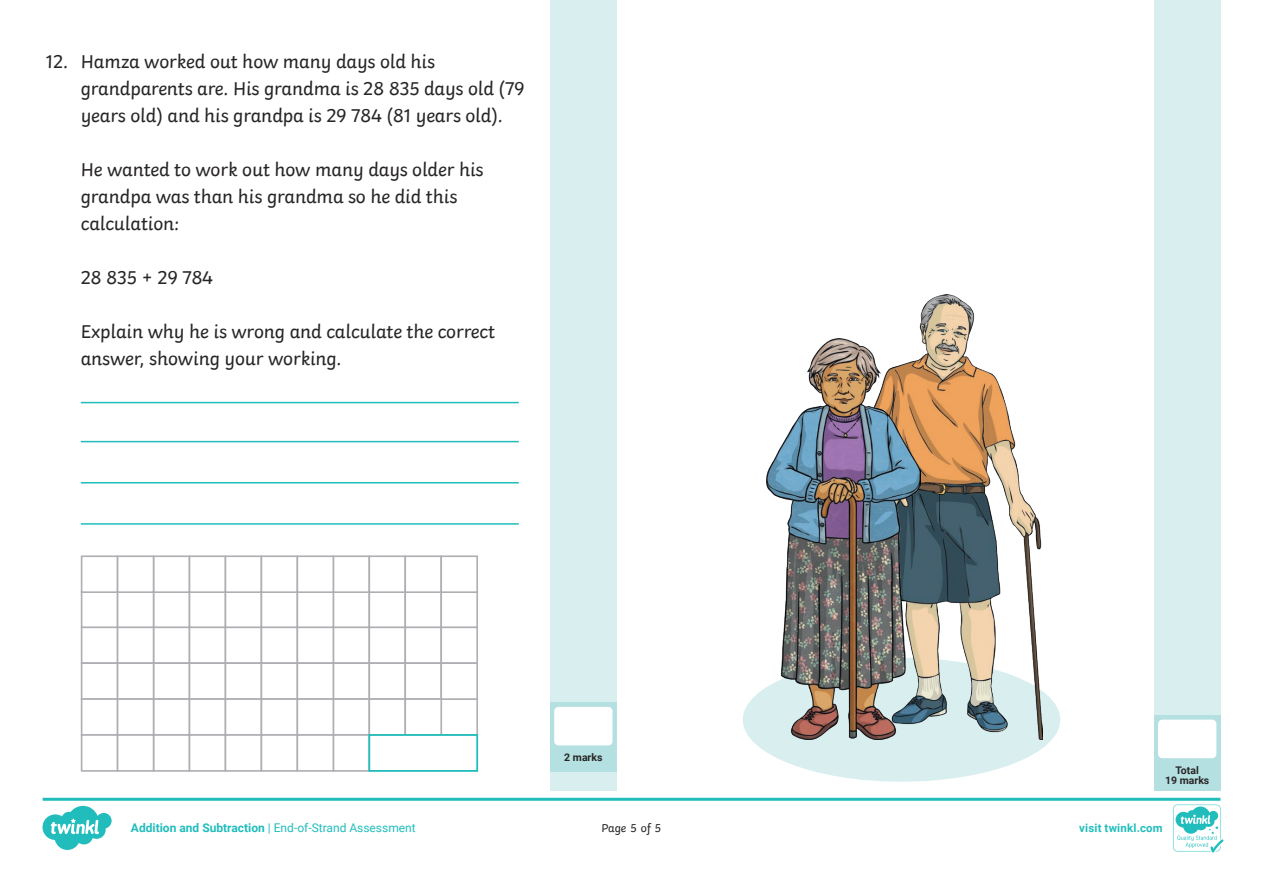
<style>
.page{position:relative;width:1263px;height:893px;background:#fff}
.page>*{position:absolute;margin:0;border:0;box-sizing:border-box;transform-origin:0 0}
.t1{font:19.5px/27px "Twinkl";letter-spacing:-.01em;color:#282526}
.t2{font:12px "Roboto";color:#21bdbd}
.t3{font:12px "Twinkl";letter-spacing:-.005em;color:#282526}
.t4{font:700 11.4px "Roboto";letter-spacing:.02em;color:#21bdbd}
.Marking_Text{font:700 10.5px/10.5px "Roboto";color:#282526;text-align:center}
.s1{font-weight:700}
</style>
<div class="page">
<div style="left:550px;top:0;width:67px;height:791px;background:#d8eeef"></div>
<div style="left:1154px;top:0;width:66px;height:791px;background:#d8eeef"></div>
<div style="left:1154px;top:715px;width:66px;height:76px;background:#b5e0e1"></div>
<div style="left:1158px;top:720px;width:58px;height:38px;background:#fff;border-radius:4px"></div>
<div style="left:550px;top:702px;width:67px;height:70px;background:#b5e0e1"></div>
<div style="left:554px;top:707px;width:58px;height:38px;background:#fff;border-radius:4px"></div>
<hr style="left:81px;top:402px;width:438px;height:1px;background:#21bdbd">
<hr style="left:81px;top:441px;width:438px;height:1px;background:#21bdbd">
<hr style="left:81px;top:482px;width:438px;height:1px;background:#21bdbd">
<hr style="left:81px;top:523px;width:438px;height:2px;background:#21bdbd">
<div style="left:153px;top:626px;width:37px;height:38px;background:#fff;border:2px solid #aeafb3"></div>
<div style="left:153px;top:590px;width:37px;height:38px;background:#fff;border:2px solid #aeafb3"></div>
<div style="left:153px;top:555px;width:37px;height:38px;background:#fff;border:2px solid #aeafb3"></div>
<div style="left:153px;top:662px;width:37px;height:38px;background:#fff;border:2px solid #aeafb3"></div>
<div style="left:153px;top:698px;width:37px;height:38px;background:#fff;border:2px solid #aeafb3"></div>
<div style="left:153px;top:734px;width:37px;height:38px;background:#fff;border:2px solid #aeafb3"></div>
<div style="left:189px;top:626px;width:37px;height:38px;background:#fff;border:2px solid #aeafb3"></div>
<div style="left:81px;top:626px;width:37px;height:38px;background:#fff;border:2px solid #aeafb3"></div>
<div style="left:332px;top:626px;width:38px;height:38px;background:#fff;border:2px solid #aeafb3"></div>
<div style="left:189px;top:590px;width:37px;height:38px;background:#fff;border:2px solid #aeafb3"></div>
<div style="left:189px;top:555px;width:37px;height:38px;background:#fff;border:2px solid #aeafb3"></div>
<div style="left:81px;top:590px;width:37px;height:38px;background:#fff;border:2px solid #aeafb3"></div>
<div style="left:81px;top:555px;width:37px;height:38px;background:#fff;border:2px solid #aeafb3"></div>
<div style="left:332px;top:590px;width:38px;height:38px;background:#fff;border:2px solid #aeafb3"></div>
<div style="left:332px;top:555px;width:38px;height:38px;background:#fff;border:2px solid #aeafb3"></div>
<div style="left:189px;top:662px;width:37px;height:38px;background:#fff;border:2px solid #aeafb3"></div>
<div style="left:81px;top:662px;width:37px;height:38px;background:#fff;border:2px solid #aeafb3"></div>
<div style="left:332px;top:662px;width:38px;height:38px;background:#fff;border:2px solid #aeafb3"></div>
<div style="left:189px;top:698px;width:37px;height:38px;background:#fff;border:2px solid #aeafb3"></div>
<div style="left:81px;top:698px;width:37px;height:38px;background:#fff;border:2px solid #aeafb3"></div>
<div style="left:332px;top:698px;width:38px;height:38px;background:#fff;border:2px solid #aeafb3"></div>
<div style="left:440px;top:698px;width:38px;height:38px;background:#fff;border:2px solid #aeafb3"></div>
<div style="left:189px;top:734px;width:37px;height:38px;background:#fff;border:2px solid #aeafb3"></div>
<div style="left:81px;top:734px;width:37px;height:38px;background:#fff;border:2px solid #aeafb3"></div>
<div style="left:332px;top:734px;width:38px;height:38px;background:#fff;border:2px solid #aeafb3"></div>
<div style="left:225px;top:626px;width:37px;height:38px;background:#fff;border:2px solid #aeafb3"></div>
<div style="left:117px;top:626px;width:37px;height:38px;background:#fff;border:2px solid #aeafb3"></div>
<div style="left:368px;top:626px;width:38px;height:38px;background:#fff;border:2px solid #aeafb3"></div>
<div style="left:225px;top:590px;width:37px;height:38px;background:#fff;border:2px solid #aeafb3"></div>
<div style="left:225px;top:555px;width:37px;height:38px;background:#fff;border:2px solid #aeafb3"></div>
<div style="left:117px;top:590px;width:37px;height:38px;background:#fff;border:2px solid #aeafb3"></div>
<div style="left:117px;top:555px;width:37px;height:38px;background:#fff;border:2px solid #aeafb3"></div>
<div style="left:368px;top:590px;width:38px;height:38px;background:#fff;border:2px solid #aeafb3"></div>
<div style="left:368px;top:555px;width:38px;height:38px;background:#fff;border:2px solid #aeafb3"></div>
<div style="left:225px;top:662px;width:37px;height:38px;background:#fff;border:2px solid #aeafb3"></div>
<div style="left:117px;top:662px;width:37px;height:38px;background:#fff;border:2px solid #aeafb3"></div>
<div style="left:368px;top:662px;width:38px;height:38px;background:#fff;border:2px solid #aeafb3"></div>
<div style="left:225px;top:698px;width:37px;height:38px;background:#fff;border:2px solid #aeafb3"></div>
<div style="left:117px;top:698px;width:37px;height:38px;background:#fff;border:2px solid #aeafb3"></div>
<div style="left:225px;top:734px;width:37px;height:38px;background:#fff;border:2px solid #aeafb3"></div>
<div style="left:117px;top:734px;width:37px;height:38px;background:#fff;border:2px solid #aeafb3"></div>
<div style="left:261px;top:626px;width:37px;height:38px;background:#fff;border:2px solid #aeafb3"></div>
<div style="left:404px;top:626px;width:38px;height:38px;background:#fff;border:2px solid #aeafb3"></div>
<div style="left:261px;top:590px;width:37px;height:38px;background:#fff;border:2px solid #aeafb3"></div>
<div style="left:261px;top:555px;width:37px;height:38px;background:#fff;border:2px solid #aeafb3"></div>
<div style="left:404px;top:590px;width:38px;height:38px;background:#fff;border:2px solid #aeafb3"></div>
<div style="left:404px;top:555px;width:38px;height:38px;background:#fff;border:2px solid #aeafb3"></div>
<div style="left:261px;top:662px;width:37px;height:38px;background:#fff;border:2px solid #aeafb3"></div>
<div style="left:404px;top:662px;width:38px;height:38px;background:#fff;border:2px solid #aeafb3"></div>
<div style="left:261px;top:698px;width:37px;height:38px;background:#fff;border:2px solid #aeafb3"></div>
<div style="left:368px;top:698px;width:38px;height:38px;background:#fff;border:2px solid #aeafb3"></div>
<div style="left:261px;top:734px;width:37px;height:38px;background:#fff;border:2px solid #aeafb3"></div>
<div style="left:297px;top:626px;width:37px;height:38px;background:#fff;border:2px solid #aeafb3"></div>
<div style="left:440px;top:626px;width:38px;height:38px;background:#fff;border:2px solid #aeafb3"></div>
<div style="left:297px;top:590px;width:37px;height:38px;background:#fff;border:2px solid #aeafb3"></div>
<div style="left:297px;top:555px;width:37px;height:38px;background:#fff;border:2px solid #aeafb3"></div>
<div style="left:440px;top:590px;width:38px;height:38px;background:#fff;border:2px solid #aeafb3"></div>
<div style="left:440px;top:555px;width:38px;height:38px;background:#fff;border:2px solid #aeafb3"></div>
<div style="left:297px;top:662px;width:37px;height:38px;background:#fff;border:2px solid #aeafb3"></div>
<div style="left:440px;top:662px;width:38px;height:38px;background:#fff;border:2px solid #aeafb3"></div>
<div style="left:297px;top:698px;width:37px;height:38px;background:#fff;border:2px solid #aeafb3"></div>
<div style="left:404px;top:698px;width:38px;height:38px;background:#fff;border:2px solid #aeafb3"></div>
<div style="left:297px;top:734px;width:37px;height:38px;background:#fff;border:2px solid #aeafb3"></div>
<div style="left:368px;top:734px;width:110px;height:38px;background:#fff;border:2px solid #21bdbd"></div>
<div style="left:743px;top:658px;width:317px;height:124px;background:#d8eeef;border-radius:50%"></div>
<img style="left:919px;top:295px;width:123px;height:445px">
<img style="left:766px;top:339px;width:154px;height:401px">
<svg style="left:43px;top:798px;width:1180px;height:54px"></svg>
<p class="t1" style="left:81px;top:46px;width:445px;text-indent:-35px">12. Hamza worked out how many days old his grandparents are. His grandma is 28 835 days old (79 years old) and his grandpa is 29 784 (81 years old).</p>
<p class="t1" style="left:81px;top:154px;width:404px">He wanted to work out how many days older his grandpa was than his grandma so he did this calculation:</p>
<p class="t1" style="left:81px;top:262px;width:134px">28 835 + 29 784</p>
<p class="t1" style="left:81px;top:316px;width:416px">Explain why he is wrong and calculate the correct answer, showing your working.</p>
<p class="t2" style="left:131px;top:820px;width:286px"><span class="s1">Addition and Subtraction</span> | End-of-Strand Assessment</p>
<p class="Marking_Text" style="left:564px;top:752px;width:40px">2 marks</p>
<p class="Marking_Text" style="left:1165px;top:764px;width:46px">Total<br>19 marks</p>
<p class="t3" style="left:601px;top:819px;width:62px">Page 5 of 5</p>
<p class="t4" style="left:1079px;top:820px;width:85px">visit twinkl.com</p>
</div>
